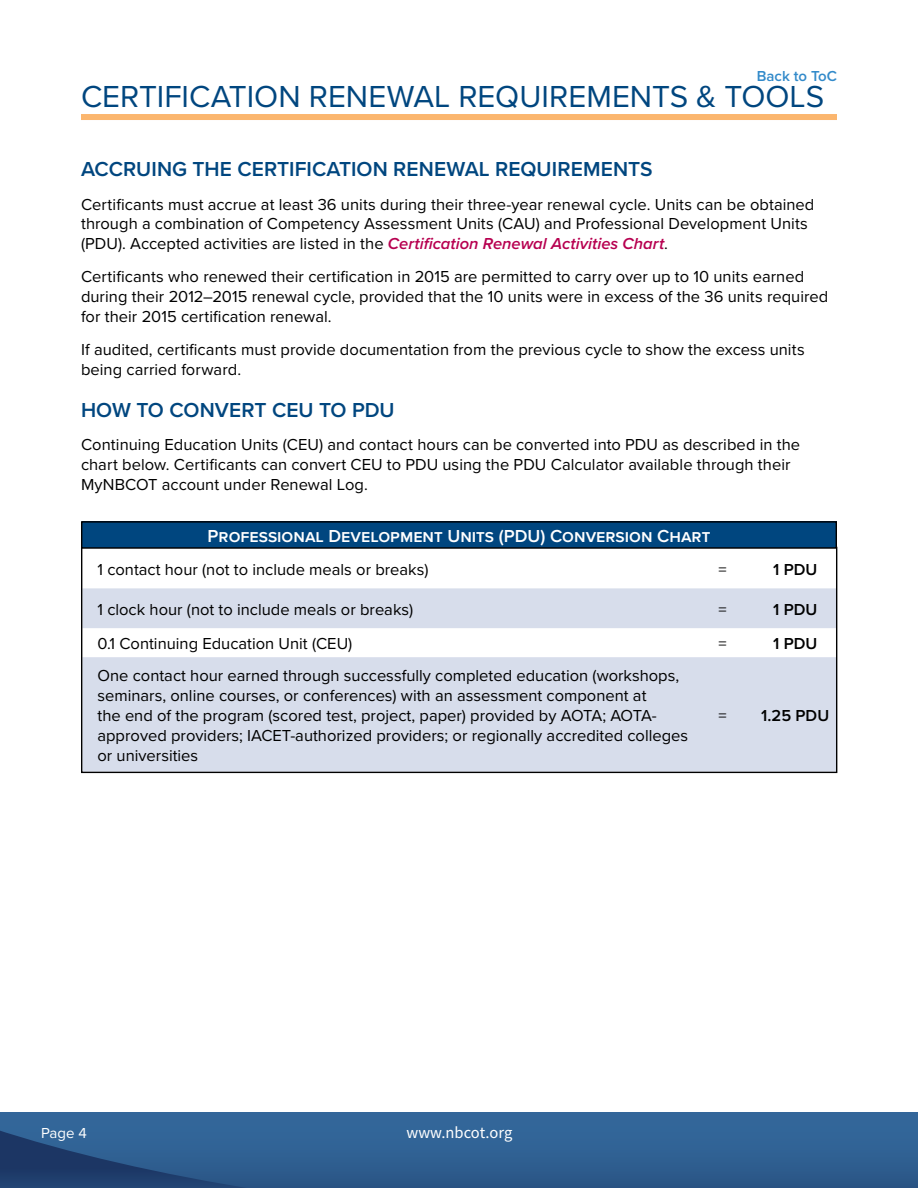
<style>
.page{position:relative;width:918px;height:1188px;background:#fff}
.page>*{position:absolute;margin:0;border:0;box-sizing:border-box;transform-origin:0 0}
.t1{font:31.5px "Proxima Nova";color:#00467f}
.t2{font:600 21px "Proxima Nova";letter-spacing:.005em;color:#00467f}
.t3{font:600 18px "Proxima Nova";color:#fff}
.t4{font:16.5px/19.8px "Proxima Nova";color:#000}
.t5{font:600 16.5px "Proxima Nova";color:#000}
.t6{font:16.5px "Source Sans Pro";color:#fff}
.t7{font:600 15px "Proxima Nova";color:#328aca}
.t8{font:15px "Proxima Nova";color:#fff}
.s1{font-weight:600;font-style:italic;color:#b70050}
</style>
<div class="page">
<div style="left:0;top:1113px;width:918px;height:75px;background:#369"></div>
<svg style="left:0;top:1130px;width:918px;height:58px"></svg>
<div style="left:81px;top:114px;width:756px;height:6px;background:#fbb66e"></div>
<svg style="left:83px;top:588px;width:752px;height:183px;fill:#d7ddeb"></svg>
<div style="left:82px;top:522px;width:754px;height:26px;background:#00467f"></div>
<div style="left:81px;top:521px;width:756px;height:28px;border:1px solid #000"></div>
<p class="t7" style="left:757px;top:67px;width:82px">Back to ToC</p>
<h1 class="t1" style="left:81px;top:77px;width:745px">CERTIFICATION RENEWAL REQUIREMENTS &amp; TOOLS</h1>
<p class="t2" style="left:81px;top:157px;width:573px">ACCRUING THE CERTIFICATION RENEWAL REQUIREMENTS</p>
<p class="t4" style="left:81px;top:195px;width:735px">Certificants must accrue at least 36 units during their three-year renewal cycle. Units can be obtained through a combination of Competency Assessment Units (CAU) and Professional Development Units (PDU). Accepted activities are listed in the <span class="s1">Certification Renewal Activities Chart</span>.</p>
<p class="t4" style="left:81px;top:267px;width:749px">Certificants who renewed their certification in 2015 are permitted to carry over up to 10 units earned during their 2012–2015 renewal cycle, provided that the 10 units were in excess of the 36 units required for their 2015 certification renewal.</p>
<p class="t4" style="left:81px;top:340px;width:725px">If audited, certificants must provide documentation from the previous cycle to show the excess units being carried forward.</p>
<p class="t2" style="left:81px;top:398px;width:315px">HOW TO CONVERT CEU TO PDU</p>
<p class="t4" style="left:81px;top:435px;width:721px">Continuing Education Units (CEU) and contact hours can be converted into PDU as described in the chart below. Certificants can convert CEU to PDU using the PDU Calculator available through their<br>MyNBCOT account under Renewal Log.</p>
<p class="t3" style="left:208px;top:525px;width:504px">Professional Development Units (PDU) Conversion Chart</p>
<p class="t4" style="left:97px;top:560px;width:332px">1 contact hour (not to include meals or breaks)</p>
<p class="t4" style="left:718px;top:560px;width:10px">=</p>
<p class="t5" style="left:773px;top:559px;width:46px">1 PDU</p>
<p class="t4" style="left:97px;top:600px;width:317px">1 clock hour (not to include meals or breaks)</p>
<p class="t4" style="left:718px;top:600px;width:10px">=</p>
<p class="t5" style="left:773px;top:599px;width:46px">1 PDU</p>
<p class="t4" style="left:97px;top:634px;width:256px">0.1 Continuing Education Unit (CEU)</p>
<p class="t4" style="left:718px;top:634px;width:10px">=</p>
<p class="t5" style="left:773px;top:634px;width:46px">1 PDU</p>
<p class="t4" style="left:97px;top:666px;width:592px">One contact hour earned through successfully completed education (workshops, seminars, online courses, or conferences) with an assessment component at<br>the end of the program (scored test, project, paper) provided by AOTA; AOTA&shy;approved providers; IACET-authorized providers; or regionally accredited colleges or universities</p>
<p class="t4" style="left:718px;top:706px;width:10px">=</p>
<p class="t5" style="left:761px;top:706px;width:69px">1.25 PDU</p>
<p class="t8" style="left:41px;top:1124px;width:47px">Page 4</p>
<p class="t6" style="left:407px;top:1122px;width:107px">www.nbcot.org</p>
</div>
